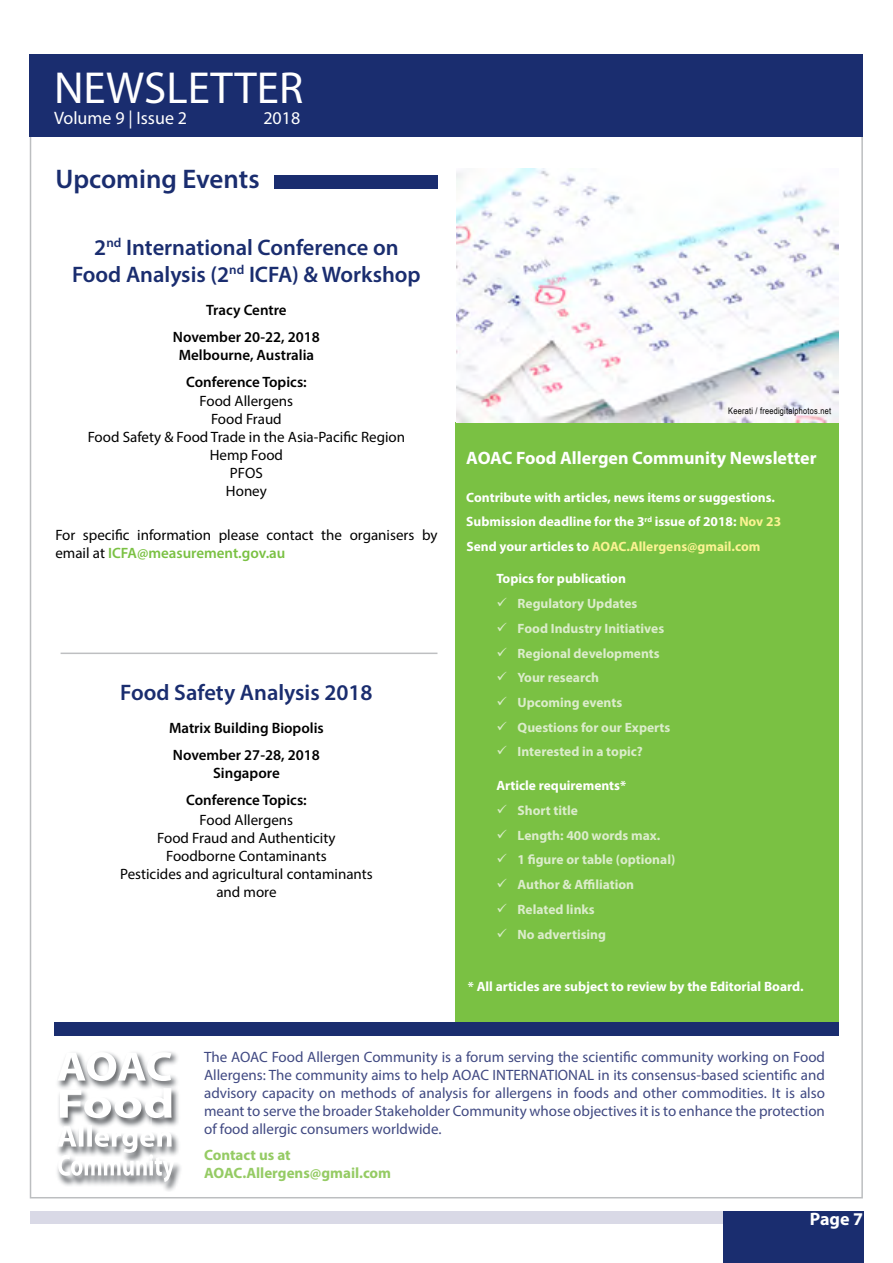
<style>
.page{position:relative;width:893px;height:1263px;background:#fff}
.page>*{position:absolute;margin:0;border:0;box-sizing:border-box;transform-origin:0 0}
.t1{font:45px "Myriad Pro";color:#fff}
.t2{font:600 27px "Myriad Pro";color:#1a2d6f}
.t3{font:600 22.5px/27px "Myriad Pro";color:#1a2d6f;text-align:center}
.t4{font:700 18px "Myriad Pro";color:#fff}
.t5{font:18px "Myriad Pro";color:#fff}
.t6{font:15px/18px "Myriad Pro";color:#404982;text-align:justify}
.t7{font:15px/18px "Myriad Pro";color:#000;text-align:center}
.t8{font:600 15px/27px "Myriad Pro";color:#000;text-align:center}
.t9{font:700 15px/18px "Myriad Pro";color:#95cb64}
.t10{font:700 13.5px/24.8px "Myriad Pro";color:#dbeccb}
.t11{font:700 13.5px/24.8px "Myriad Pro";color:#fff}
.t12{font:9px "Arial Narrow";letter-spacing:.025em;color:#000}
.s1{font-weight:600;color:#7ac143}
.s2{color:#fbf392}
</style>
<div class="page">
<div style="left:30px;top:1211px;width:693px;height:13px;background:#d9d9e6"></div>
<div style="left:723px;top:1211px;width:140px;height:52px;background:#1a2d6f"></div>
<div style="left:30px;top:54px;width:833px;height:82px;background:#1a2d6f"></div>
<div style="left:455px;top:423px;width:384px;height:603px;background:#7ac143"></div>
<img style="left:57px;top:1051px;width:124px;height:140px">
<div style="left:54px;top:1022px;width:785px;height:14px;background:#1a2d6f"></div>
<img style="left:456px;top:168px;width:383px;height:255px">
<div style="left:273px;top:175px;width:164px;height:14px;background:#1a2d6f"></div>
<hr style="left:61px;top:652px;width:376px;height:2px;background:#939598">
<h1 class="t1" style="left:54px;top:60px;width:251px">NEWSLETTER</h1>
<p class="t5" style="left:54px;top:107px;width:135px">Volume 9 | Issue 2</p>
<p class="t5" style="left:263px;top:107px;width:38px">2018</p>
<h2 class="t2" style="left:55px;top:162px;width:206px">Upcoming Events</h2>
<h3 class="t3" style="left:72px;top:233px;width:350px">2<sup>nd</sup> International Conference on<br>Food Analysis (2<sup>nd</sup> ICFA) &amp; Workshop</h3>
<p class="t8" style="left:173px;top:296px;width:149px">Tracy Centre<br>November 20-22, 2018</p>
<p class="t8" style="left:179px;top:341px;width:137px">Melbourne, Australia<br>Conference Topics:</p>
<p class="t7" style="left:88px;top:392px;width:319px">Food Allergens<br>Food Fraud<br>Food Safety &amp; Food Trade in the Asia-Pacific Region<br>Hemp Food<br>PFOS<br>Honey</p>
<p class="t7" style="left:55px;top:526px;width:384px;text-align:left">For specific information please contact the organisers by email at <span class="s1">ICFA@measurement.gov.au</span></p>
<h3 class="t3" style="left:120px;top:678px;width:254px">Food Safety Analysis 2018</h3>
<p class="t8" style="left:169px;top:714px;width:156px;text-align:left">Matrix Building Biopolis<br>November 27-28, 2018</p>
<p class="t8" style="left:186px;top:759px;width:122px">Singapore<br>Conference Topics:</p>
<p class="t7" style="left:120px;top:810px;width:254px">Food Allergens<br>Food Fraud and Authenticity<br>Foodborne Contaminants<br>Pesticides and agricultural contaminants and more</p>
<p class="t12" style="left:728px;top:404px;width:104px">Keerati / freedigitalphotos.net</p>
<p class="t4" style="left:466px;top:446px;width:352px">AOAC Food Allergen Community Newsletter</p>
<p class="t11" style="left:466px;top:484px;width:316px">Contribute with articles, news items or suggestions.<br>Submission deadline for the 3<sup>rd</sup> issue of 2018: <span class="s2">Nov 23<br></span>Send your articles to <span class="s2">AOAC.Allergens@gmail.com</span></p>
<p class="t11" style="left:496px;top:566px;width:131px">Topics for publication</p>
<p class="t10" style="left:518px;top:591px;width:154px">Regulatory Updates<br>Food Industry Initiatives<br>Regional developments<br>Your research<br>Upcoming events<br>Questions for our Experts<br>Interested in a topic?</p>
<p class="t11" style="left:496px;top:773px;width:131px">Article requirements*</p>
<p class="t10" style="left:518px;top:798px;width:159px">Short title<br>Length: 400 words max.<br>1 figure or table (optional)<br>Author &amp; Affiliation<br>Related links<br>No advertising</p>
<p class="t11" style="left:468px;top:974px;width:337px">* All articles are subject to review by the Editorial Board.</p>
<p class="t6" style="left:204px;top:1047px;width:622px">The AOAC Food Allergen Community is a forum serving the scientific community working on Food Allergens: The community aims to help AOAC INTERNATIONAL in its consensus-based scientific and advisory capacity on methods of analysis for allergens in foods and other commodities. It is also meant to serve the broader Stakeholder Community whose objectives it is to enhance the protection of food allergic consumers worldwide.</p>
<p class="t9" style="left:204px;top:1146px;width:189px">Contact us at<br>AOAC.Allergens@gmail.com</p>
<p class="t4" style="left:810px;top:1207px;width:55px">Page 7</p>
</div>
